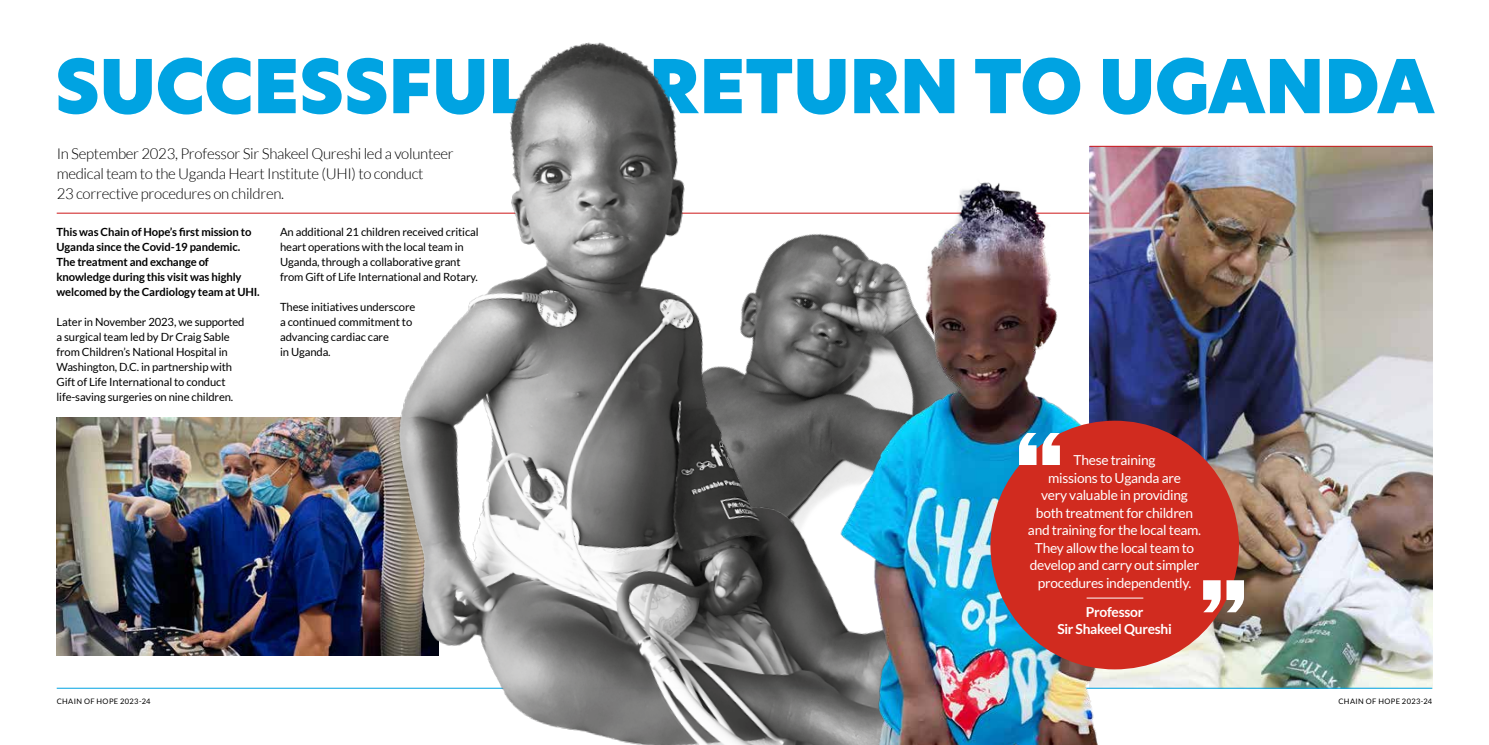
<style>
.page{position:relative;width:1489px;height:745px;background:#fff}
.page>*{position:absolute;margin:0;border:0;box-sizing:border-box;transform-origin:0 0}
.t1{font:113.5px "Helvetica Inserat LT Std";color:#fff}
.t2{font:72.5px "New Hero Super";color:#00a3e2}
.t3{font:300 15px/20px "Lato";letter-spacing:-.02em;color:#000}
.t4{font:13.75px/17.5px "Lato";letter-spacing:-.02em;color:#fff;text-align:center}
.t5{font:700 13.75px/17.5px "Lato";letter-spacing:-.02em;color:#fff;text-align:center}
.t6{font:11.25px/15px "Lato";letter-spacing:-.01em;color:#000}
.t7{font:700 11.25px/15px "Lato";letter-spacing:-.01em;color:#000}
.t8{font:7.5px "Lato";letter-spacing:.05em;color:#000}
</style>
<div class="page">
<img style="left:57px;top:417px;width:207px;height:238px">
<img style="left:1089px;top:147px;width:342px;height:540px">
<hr style="left:57px;top:687px;width:1374px;height:1px;background:#00a3e2">
<hr style="left:57px;top:213px;width:1032px;height:1px;background:#cd1719">
<hr style="left:1089px;top:146px;width:342px;height:1px;background:#cd1719">
<img style="left:264px;top:42px;width:555px;height:702px">
<img style="left:819px;top:167px;width:404px;height:577px">
<div style="left:990px;top:420px;width:248px;height:249px;background:#d12b1f;border-radius:50%"></div>
<hr style="left:1086px;top:597px;width:57px;height:1px;background:#fff">
<h2 class="t2" style="left:55px;top:37px;width:478px">SUCCESSFUL</h2>
<h2 class="t2" style="left:649px;top:37px;width:786px">RETURN TO UGANDA</h2>
<h3 class="t3" style="left:57px;top:143px;width:398px">In September 2023, Professor Sir Shakeel Qureshi led a volunteer medical team to the Uganda Heart Institute (UHI) to conduct<br>23 corrective procedures on children.</h3>
<p class="t6" style="left:280px;top:224px;width:200px">An additional 21 children received critical heart operations with the local team in Uganda, through a collaborative grant from Gift of Life International and Rotary.</p>
<p class="t6" style="left:280px;top:299px;width:137px">These initiatives underscore a continued commitment to advancing cardiac care<br>in Uganda.</p>
<p class="t7" style="left:57px;top:224px;width:205px">This was Chain of Hope’s first mission to Uganda since the Covid-19 pandemic.<br>The treatment and exchange of knowledge during this visit was highly welcomed by the Cardiology team at UHI.</p>
<p class="t6" style="left:57px;top:314px;width:189px">Later in November 2023, we supported a surgical team led by Dr Craig Sable from Children’s National Hospital in Washington, D.C. in partnership with Gift of Life International to conduct life-saving surgeries on nine children.</p>
<p class="t8" style="left:57px;top:696px;width:95px">CHAIN OF HOPE 2023-24</p>
<h1 class="t1" style="left:1011px;top:411px;width:58px">“</h1>
<p class="t4" style="left:1027px;top:451px;width:175px">These training<br>missions to Uganda are<br>very valuable in providing both treatment for children and training for the local team.<br>They allow the local team to develop and carry out simpler procedures independently.</p>
<p class="t5" style="left:1057px;top:602px;width:116px">Professor<br>Sir Shakeel Qureshi</p>
<h1 class="t1" style="left:1251px;top:633px;width:58px;rotate:-180deg">“</h1>
<p class="t8" style="left:1338px;top:696px;width:95px">CHAIN OF HOPE 2023-24</p>
</div>
